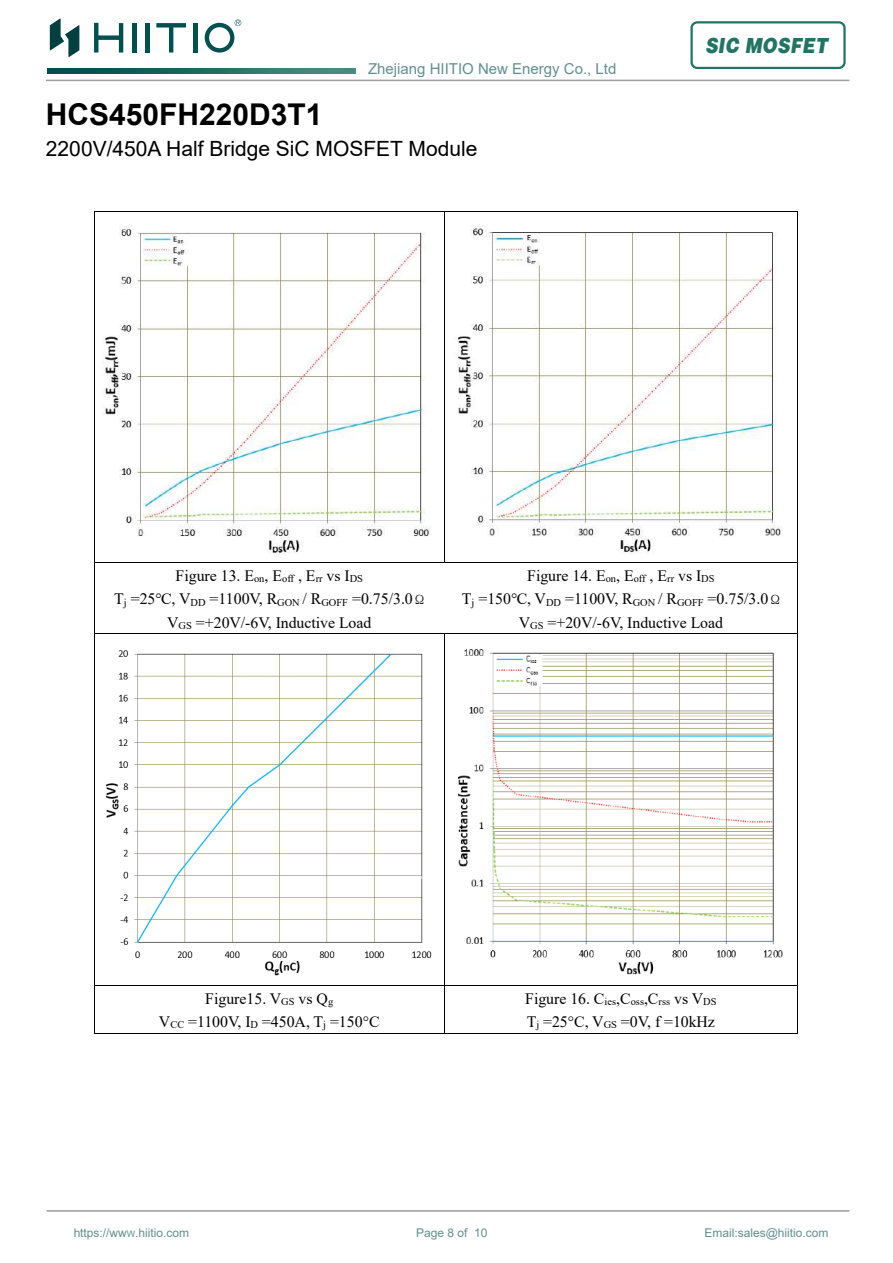
<style>
.page{position:relative;width:893px;height:1263px;background:#fff}
.page>*{position:absolute;margin:0;border:0;box-sizing:border-box;transform-origin:0 0}
.t1{font:700 30px "Arial";color:#000}
.t2{font:21px "Arial";color:#000}
.t3{font:21px "HGF9 X CNKI";color:#227564;scale:.86 1}
.t4{font:15.9px/23.4px "Times New Roman";color:#000;text-align:center}
.t5{font:15px "Arial";color:#618f8e}
.t6{font:12px "Arial";color:#618f8e}
.s1{font-style:inherit}
.s2{font-family:"Adobe Song Std";font-weight:300;font-size:13.5px}
.s3{font-size:9px}
</style>
<div class="page">
<svg style="left:47px;top:68px;width:309px;height:6px"></svg>
<hr style="left:47px;top:1210px;width:802px;height:2px;background:#9c9c9d">
<hr style="left:46px;top:80px;width:803px;height:1px;background:#9c9c9d">
<div style="left:690px;top:21px;width:156px;height:48px;border:2px solid #227564;border-radius:6px"></div>
<hr style="left:193px;top:23px;width:4px;height:30px;background:#005050">
<div style="left:132px;top:23px;width:5px;height:30px;background:#005050"></div>
<svg style="left:94px;top:23px;width:29px;height:30px"></svg>
<hr style="left:146px;top:23px;width:4px;height:30px;background:#005050">
<svg style="left:156px;top:23px;width:30px;height:30px"></svg>
<svg style="left:205px;top:19px;width:36px;height:34px"></svg>
<svg style="left:50px;top:19px;width:29px;height:38px"></svg>
<hr style="left:95px;top:211px;width:349px;height:1px;background:#000">
<hr style="left:444px;top:211px;width:354px;height:1px;background:#000">
<hr style="left:94px;top:211px;width:1px;height:351px;background:#000">
<hr style="left:444px;top:211px;width:1px;height:351px;background:#000">
<hr style="left:798px;top:211px;width:1px;height:351px;background:#000">
<hr style="left:95px;top:562px;width:349px;height:1px;background:#000">
<hr style="left:444px;top:562px;width:354px;height:1px;background:#000">
<hr style="left:94px;top:563px;width:1px;height:70px;background:#000">
<hr style="left:798px;top:563px;width:1px;height:70px;background:#000">
<hr style="left:95px;top:633px;width:349px;height:1px;background:#000">
<hr style="left:444px;top:633px;width:354px;height:1px;background:#000">
<hr style="left:94px;top:634px;width:1px;height:351px;background:#000">
<hr style="left:444px;top:634px;width:1px;height:351px;background:#000">
<hr style="left:798px;top:634px;width:1px;height:351px;background:#000">
<hr style="left:95px;top:985px;width:349px;height:1px;background:#000">
<hr style="left:444px;top:985px;width:354px;height:1px;background:#000">
<hr style="left:94px;top:986px;width:1px;height:47px;background:#000">
<hr style="left:95px;top:1033px;width:349px;height:1px;background:#000">
<hr style="left:444px;top:986px;width:1px;height:47px;background:#000">
<hr style="left:444px;top:1033px;width:354px;height:1px;background:#000">
<hr style="left:798px;top:986px;width:1px;height:47px;background:#000">
<img style="left:102px;top:226px;width:329px;height:328px">
<img style="left:455px;top:226px;width:327px;height:328px">
<img style="left:105px;top:650px;width:327px;height:326px">
<img style="left:458px;top:649px;width:325px;height:326px">
<p class="t5" style="left:368px;top:58px;width:250px">Zhejiang HIITIO New Energy Co., Ltd</p>
<h1 class="t1" style="left:46px;top:94px;width:278px">HCS450F<span class="s1">H</span>220<span class="s1">D</span>3T1</h1>
<h2 class="t2" style="left:46px;top:134px;width:433px">2200V/450A Half Bridge SiC MOSFET Module</h2>
<h2 class="t3" style="left:705px;top:29px;width:145px">SIC MOSFET</h2>
<p class="t4" style="left:114px;top:563px;width:313px">Figure 13. E<sub>on</sub>, E<sub>off</sub> , E<sub>rr</sub> vs I<sub>DS<br></sub>T<sub>j</sub> =25℃, V<sub>DD</sub> =1100V, R<sub>GON</sub> / R<sub>GOFF</sub> =0.75/3.0<span class="s2">Ω<br></span>V<sub>GS</sub> =+20V/-6V, Inductive Load</p>
<p class="t4" style="left:462px;top:563px;width:322px">Figure 14. E<sub>on</sub>, E<sub>off</sub> , E<sub>rr</sub> vs I<sub>DS<br></sub>T<sub>j</sub> =150℃, V<sub>DD</sub> =1100V, R<sub>GON</sub> / R<sub>GOFF</sub> =0.75/3.0<span class="s2">Ω<br></span>V<sub>GS</sub> =+20V/-6V, Inductive Load</p>
<p class="t4" style="left:159px;top:986px;width:222px">Figure15. V<sub>GS</sub> vs Q<sub>g<br></sub>V<sub>CC</sub> =1100V, I<sub>D</sub> =450A, T<sub>j</sub> =150°C</p>
<p class="t4" style="left:525px;top:986px;width:193px;text-align:left">Figure 16. C<sub>ies</sub>,C<sub>oss</sub>,C<sub>rss</sub> vs V<sub>DS<br></sub>T<sub>j</sub> =25°C, V<sub>GS</sub> =0V, f =10kHz</p>
<p class="t6" style="left:73px;top:1225px;width:117px">https://ww<span class="s3">W</span>.hiitio.com</p>
<p class="t6" style="left:416px;top:1225px;width:73px">Page 8 of 10</p>
<p class="t6" style="left:704px;top:1225px;width:126px">Email:sales@hiitio.com</p>
</div>
